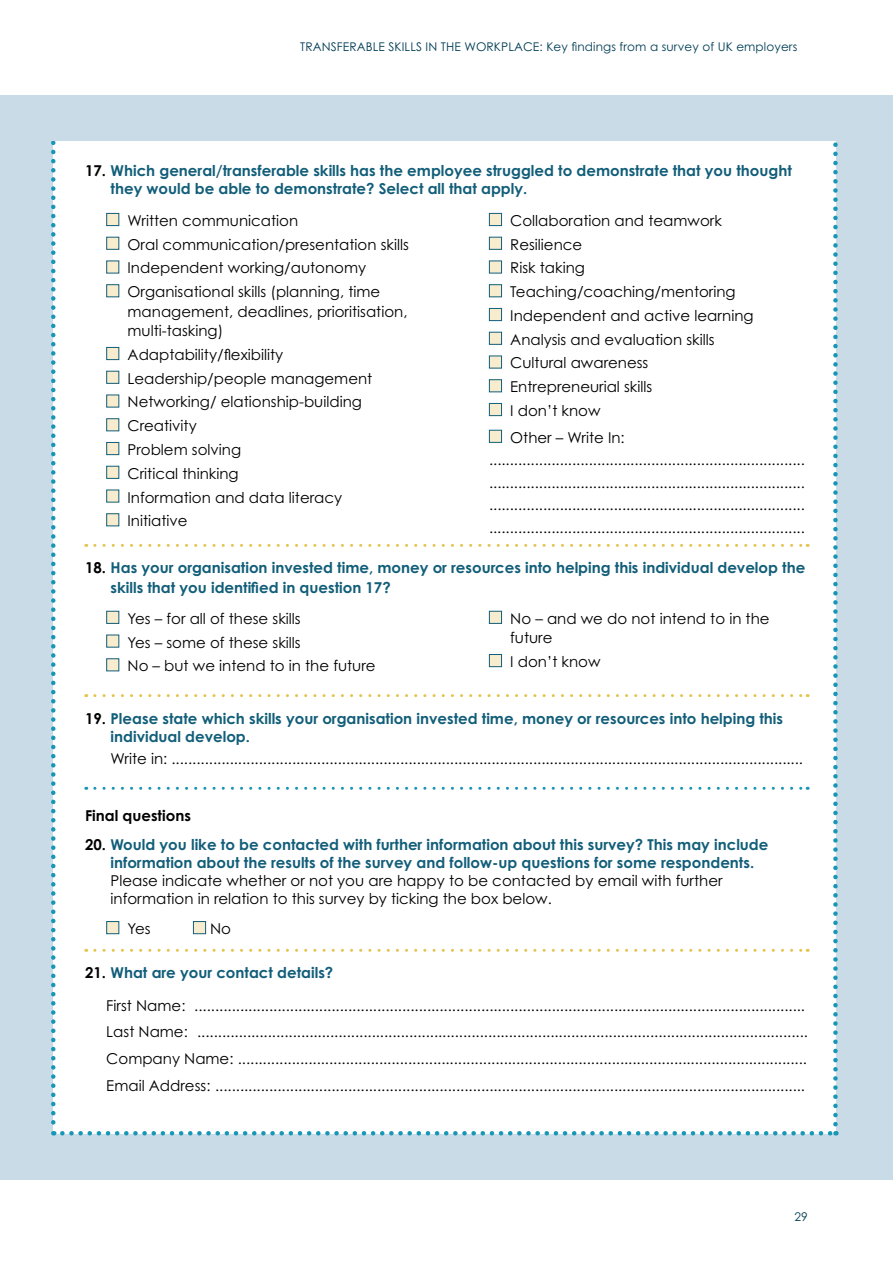
<style>
.page{position:relative;width:893px;height:1263px;background:#fff}
.page>*{position:absolute;margin:0;border:0;box-sizing:border-box;transform-origin:0 0}
.t1{font:15px/23.7px "Century Gothic Pro";color:#000}
.t2{font:700 15px/18px "Century Gothic Pro";color:#125e79}
.t3{font:700 15px "Century Gothic Pro";color:#000}
.t4{font:12px "Century Gothic Pro";letter-spacing:.01em;color:#003d55}
.s1{color:#000}
</style>
<div class="page">
<div style="left:0;top:96px;width:893px;height:1084px;background:#c8dbe6"></div>
<div style="left:53px;top:134px;width:782px;height:999px;background:#fff"></div>
<svg style="left:51px;top:143px;width:5px;height:992px"></svg>
<svg style="left:62px;top:1131px;width:774px;height:4px"></svg>
<svg style="left:833px;top:140px;width:5px;height:984px"></svg>
<div style="left:106px;top:213px;width:13px;height:13px;background:#f7ecce;border:1px solid #125e79"></div>
<div style="left:106px;top:237px;width:13px;height:13px;background:#f7ecce;border:1px solid #125e79"></div>
<div style="left:106px;top:261px;width:13px;height:12px;background:#f7ecce;border:1px solid #125e79"></div>
<div style="left:106px;top:284px;width:13px;height:13px;background:#f7ecce;border:1px solid #125e79"></div>
<div style="left:106px;top:347px;width:13px;height:13px;background:#f7ecce;border:1px solid #125e79"></div>
<div style="left:106px;top:371px;width:13px;height:13px;background:#f7ecce;border:1px solid #125e79"></div>
<div style="left:106px;top:395px;width:13px;height:12px;background:#f7ecce;border:1px solid #125e79"></div>
<div style="left:106px;top:418px;width:13px;height:13px;background:#f7ecce;border:1px solid #125e79"></div>
<div style="left:106px;top:442px;width:13px;height:13px;background:#f7ecce;border:1px solid #125e79"></div>
<div style="left:106px;top:466px;width:13px;height:13px;background:#f7ecce;border:1px solid #125e79"></div>
<div style="left:106px;top:490px;width:13px;height:12px;background:#f7ecce;border:1px solid #125e79"></div>
<div style="left:106px;top:513px;width:13px;height:13px;background:#f7ecce;border:1px solid #125e79"></div>
<div style="left:489px;top:213px;width:13px;height:13px;background:#f7ecce;border:1px solid #125e79"></div>
<div style="left:489px;top:237px;width:13px;height:13px;background:#f7ecce;border:1px solid #125e79"></div>
<div style="left:489px;top:261px;width:13px;height:12px;background:#f7ecce;border:1px solid #125e79"></div>
<div style="left:489px;top:284px;width:13px;height:13px;background:#f7ecce;border:1px solid #125e79"></div>
<div style="left:489px;top:308px;width:13px;height:13px;background:#f7ecce;border:1px solid #125e79"></div>
<div style="left:489px;top:332px;width:13px;height:13px;background:#f7ecce;border:1px solid #125e79"></div>
<div style="left:489px;top:356px;width:13px;height:12px;background:#f7ecce;border:1px solid #125e79"></div>
<div style="left:489px;top:379px;width:13px;height:13px;background:#f7ecce;border:1px solid #125e79"></div>
<div style="left:489px;top:403px;width:13px;height:13px;background:#f7ecce;border:1px solid #125e79"></div>
<div style="left:489px;top:430px;width:13px;height:13px;background:#f7ecce;border:1px solid #125e79"></div>
<div style="left:106px;top:611px;width:13px;height:13px;background:#f7ecce;border:1px solid #125e79"></div>
<div style="left:106px;top:635px;width:13px;height:12px;background:#f7ecce;border:1px solid #125e79"></div>
<div style="left:106px;top:658px;width:13px;height:13px;background:#f7ecce;border:1px solid #125e79"></div>
<div style="left:489px;top:611px;width:13px;height:13px;background:#f7ecce;border:1px solid #125e79"></div>
<div style="left:489px;top:654px;width:13px;height:13px;background:#f7ecce;border:1px solid #125e79"></div>
<div style="left:106px;top:921px;width:13px;height:13px;background:#f7ecce;border:1px solid #125e79"></div>
<div style="left:193px;top:921px;width:13px;height:13px;background:#f7ecce;border:1px solid #125e79"></div>
<div style="left:43px;top:123px;width:806px;height:17px;background:#c8dbe6"></div>
<svg style="left:95px;top:787px;width:713px;height:3px"></svg>
<svg style="left:95px;top:949px;width:713px;height:3px"></svg>
<svg style="left:95px;top:544px;width:713px;height:3px"></svg>
<svg style="left:95px;top:694px;width:713px;height:3px"></svg>
<p class="t4" style="left:300px;top:40px;width:499px">TRANSFERABLE SKILLS IN THE WORKPLACE: Key findings from a survey of UK employers</p>
<p class="t2" style="left:111px;top:161px;width:683px;text-indent:-26px"><span class="s1">17.</span> Which general/transferable skills has the employee struggled to demonstrate that you thought they would be able to demonstrate? Select all that apply.</p>
<p class="t1" style="left:128px;top:208px;width:283px">Written communication<br>Oral communication/presentation skills Independent working/autonomy Organisational skills (planning, time</p>
<p class="t1" style="left:128px;top:301px;width:281px;line-height:19.5px">management, deadlines, prioritisation, multi-tasking)</p>
<p class="t1" style="left:128px;top:342px;width:246px">Adaptability/flexibility<br>Leadership/people management<br>Networking/ elationship-building<br>Creativity<br>Problem solving<br>Critical thinking<br>Information and data literacy<br>Initiative</p>
<p class="t1" style="left:510px;top:208px;width:245px">Collaboration and teamwork<br>Resilience<br>Risk taking<br>Teaching/coaching/mentoring<br>Independent and active learning<br>Analysis and evaluation skills<br>Cultural awareness<br>Entrepreneurial skills<br>I don’t know</p>
<p class="t1" style="left:489px;top:426px;width:317px;line-height:22.5px;text-indent:21px">Other – Write In: ............................................................................ ............................................................................ ............................................................................ ............................................................................</p>
<p class="t2" style="left:111px;top:558px;width:696px;line-height:19.5px;text-indent:-26px"><span class="s1">18.</span> Has your organisation invested time, money or resources into helping this individual develop the skills that you identified in question 17?</p>
<p class="t1" style="left:128px;top:606px;width:250px">Yes – for all of these skills<br>Yes – some of these skills<br>No – but we intend to in the future</p>
<p class="t1" style="left:510px;top:608px;width:261px;line-height:19.5px">No – and we do not intend to in the future</p>
<p class="t1" style="left:510px;top:649px;width:92px">I don’t know</p>
<p class="t2" style="left:111px;top:709px;width:674px;text-indent:-26px"><span class="s1">19.</span> Please state which skills your organisation invested time, money or resources into helping this individual develop.</p>
<p class="t1" style="left:111px;top:747px;width:694px">Write in: ........................................................................................................................................................</p>
<p class="t3" style="left:85px;top:806px;width:107px">Final questions</p>
<p class="t2" style="left:111px;top:835px;width:659px;text-indent:-26px"><span class="s1">20.</span> Would you like to be contacted with further information about this survey? This may include information about the results of the survey and follow-up questions for some respondents.</p>
<p class="t1" style="left:111px;top:871px;width:614px;line-height:18px">Please indicate whether or not you are happy to be contacted by email with further information in relation to this survey by ticking the box below.</p>
<p class="t1" style="left:128px;top:917px;width:25px">Yes</p>
<p class="t1" style="left:210px;top:917px;width:22px">No</p>
<p class="t2" style="left:85px;top:963px;width:250px"><span class="s1">21.</span> What are your contact details?</p>
<p class="t1" style="left:106px;top:992px;width:703px;line-height:26.7px">First Name: ...................................................................................................................................................<br>Last Name: ...................................................................................................................................................<br>Company Name: .........................................................................................................................................<br>Email Address: ..............................................................................................................................................</p>
<p class="t4" style="left:795px;top:1209px;width:15px">29</p>
</div>
